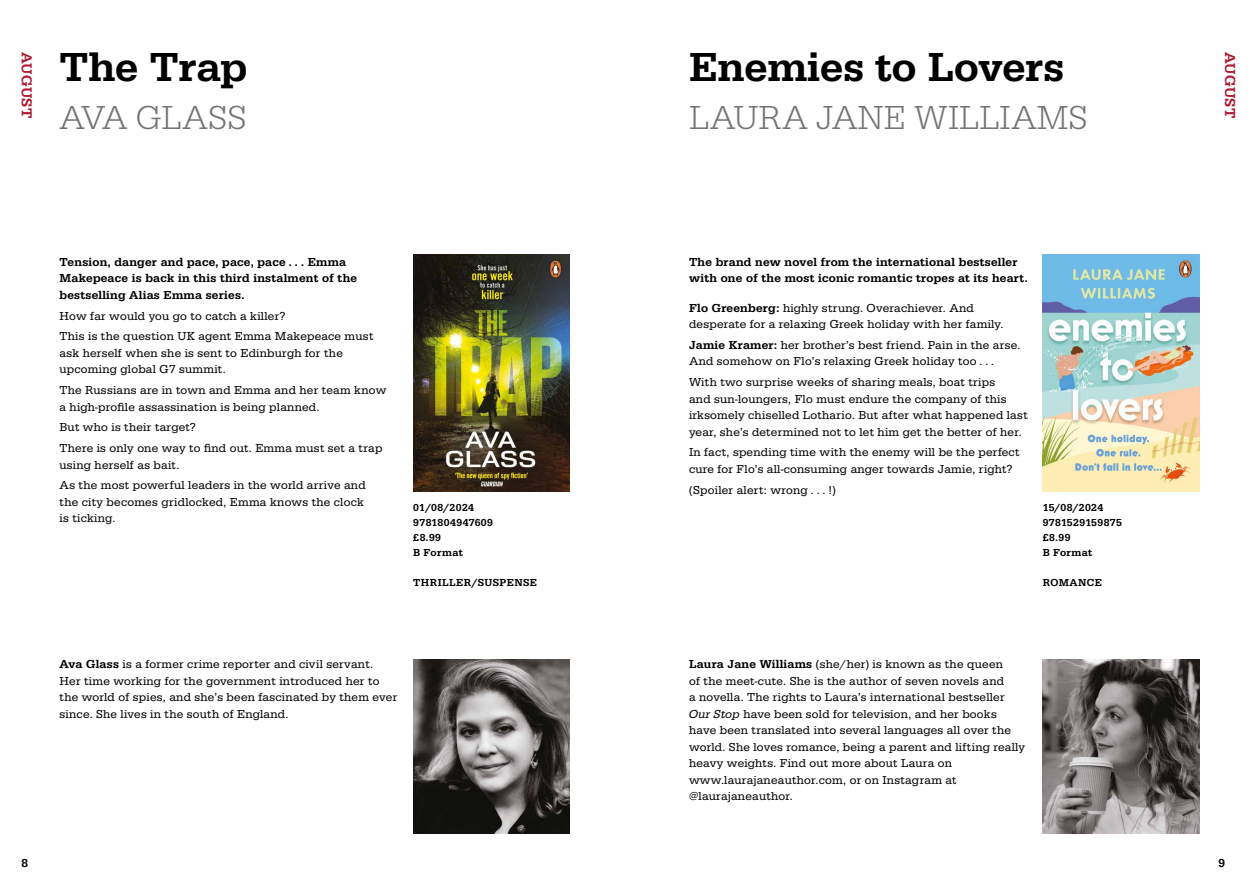
<style>
.page{position:relative;width:1259px;height:893px;background:#fff}
.page>*{position:absolute;margin:0;border:0;box-sizing:border-box;transform-origin:0 0}
.t1{font:500 42px "Serifa";color:#000}
.t2{font:300 34.5px "Serifa";color:#757474}
.t3{font:500 15px "Serifa";letter-spacing:.01em;color:#ad1931}
.t4{font:12px/16.5px "Serifa";letter-spacing:.02em;color:#000}
.t5{font:500 12px/16.5px "Serifa";letter-spacing:.02em;color:#000}
.t6{font:500 10.5px/15px "Serifa";letter-spacing:.035em;color:#000}
.s1{font-weight:500}
.s2{font-style:italic}
</style>
<div class="page">
<img style="left:1042px;top:254px;width:157px;height:237px">
<img style="left:1042px;top:659px;width:157px;height:175px">
<img style="left:413px;top:254px;width:157px;height:237px">
<img style="left:413px;top:659px;width:157px;height:174px">
<p class="t3" style="left:35px;top:52px;width:67px;rotate:90deg">AUGUST</p>
<h1 class="t1" style="left:60px;top:42px;width:189px">The Trap</h1>
<h2 class="t2" style="left:60px;top:97px;width:189px">AVA GLASS</h2>
<p class="t5" style="left:60px;top:253px;width:299px">Tension, danger and pace, pace, pace . . . Emma<br>Makepeace is back in this third instalment of the bestselling Alias Emma series.</p>
<p class="t4" style="left:60px;top:305px;width:315px;line-height:20.7px">How far would you go to catch a killer?<br>This is the question UK agent Emma Makepeace must</p>
<p class="t4" style="left:60px;top:345px;width:285px">ask herself when she is sent to Edinburgh for the upcoming global G7 summit.</p>
<p class="t4" style="left:60px;top:382px;width:328px">The Russians are in town and Emma and her team know a high-profile assassination is being planned.</p>
<p class="t4" style="left:60px;top:417px;width:324px;line-height:20.7px">But who is their target?<br>There is only one way to find out. Emma must set a trap</p>
<p class="t4" style="left:60px;top:454px;width:308px;line-height:20.7px">using herself as bait.<br>As the most powerful leaders in the world arrive and</p>
<p class="t4" style="left:60px;top:494px;width:306px">the city becomes gridlocked, Emma knows the clock is ticking.</p>
<p class="t6" style="left:413px;top:500px;width:81px">01/08/2024<br>9781804947609 £8.99<br>B Format</p>
<p class="t6" style="left:413px;top:575px;width:125px">THRILLER/SUSPENSE</p>
<p class="t4" style="left:60px;top:656px;width:339px"><span class="s1">Ava Glass</span> is a former crime reporter and civil servant.<br>Her time working for the government introduced her to the world of spies, and she’s been fascinated by them ever since. She lives in the south of England.</p>
<p class="t5" style="left:22px;top:855px;width:8px">8</p>
<h1 class="t1" style="left:689px;top:42px;width:377px">Enemies to Lovers</h1>
<h2 class="t2" style="left:689px;top:98px;width:400px">LAURA JANE WILLIAMS</h2>
<p class="t5" style="left:689px;top:254px;width:340px">The brand new novel from the international bestseller with one of the most iconic romantic tropes at its heart.</p>
<p class="t4" style="left:689px;top:300px;width:316px"><span class="s1">Flo Greenberg:</span> highly strung. Overachiever. And desperate for a relaxing Greek holiday with her family.</p>
<p class="t4" style="left:689px;top:337px;width:333px"><span class="s1">Jamie Kramer:</span> her brother’s best friend. Pain in the arse.<br>And somehow on Flo’s relaxing Greek holiday too . . .</p>
<p class="t4" style="left:689px;top:374px;width:340px">With two surprise weeks of sharing meals, boat trips<br>and sun-loungers, Flo must endure the company of this irksomely chiselled Lothario. But after what happened last year, she’s determined not to let him get the better of her.</p>
<p class="t4" style="left:689px;top:444px;width:332px">In fact, spending time with the enemy will be the perfect cure for Flo’s all-consuming anger towards Jamie, right?</p>
<p class="t4" style="left:689px;top:482px;width:148px">(Spoiler alert: wrong . . . !)</p>
<p class="t6" style="left:1042px;top:500px;width:80px">15/08/2024<br>9781529159875 £8.99<br>B Format</p>
<p class="t6" style="left:1042px;top:575px;width:61px">ROMANCE</p>
<p class="t4" style="left:689px;top:656px;width:337px"><span class="s1">Laura Jane Williams</span> (she/her) is known as the queen<br>of the meet-cute. She is the author of seven novels and<br>a novella. The rights to Laura’s international bestseller <span class="s2">Our Stop</span> have been sold for television, and her books have been translated into several languages all over the world. She loves romance, being a parent and lifting really heavy weights. Find out more about Laura on www.laurajaneauthor.com, or on Instagram at @laurajaneauthor.</p>
<p class="t3" style="left:1239px;top:52px;width:67px;rotate:90deg">AUGUST</p>
<p class="t5" style="left:1218px;top:855px;width:8px">9</p>
</div>
